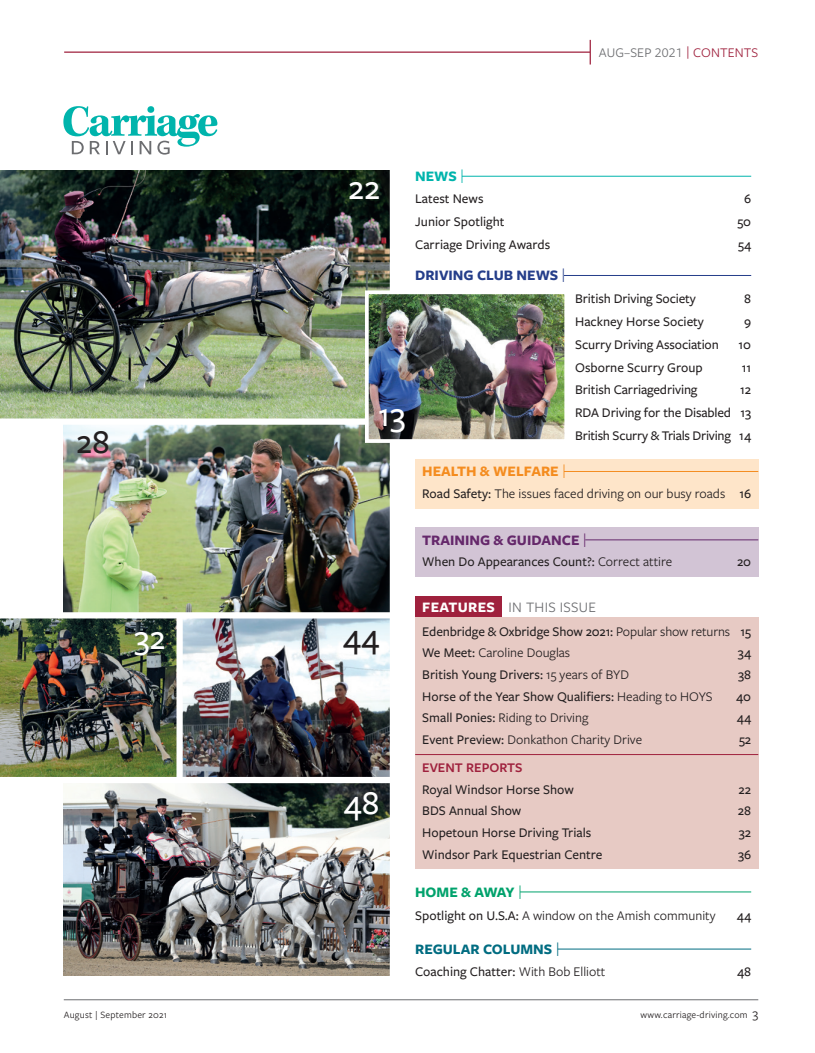
<style>
.page{position:relative;width:815px;height:1053px;background:#fff}
.page>*{position:absolute;margin:0;border:0;box-sizing:border-box;transform-origin:0 0}
.t1{font:500 35px "Freight Sans Pro";color:#fff}
.t2{font:500 35px "Freight Sans Pro";color:#231f20}
.t3{font:15px "Freight Sans Pro";letter-spacing:.02em;color:#6c6d70}
.t4{font:700 15px "Freight Sans Pro";color:#65286b}
.t5{font:700 15px "Freight Sans Pro";color:#253e8a}
.t6{font:700 15px "Freight Sans Pro";color:#f48c1f}
.t7{font:700 15px "Freight Sans Pro";color:#006c81}
.t8{font:700 15px "Freight Sans Pro";letter-spacing:-.025em;color:#00a26c}
.t9{font:700 15px "Freight Sans Pro";color:#00b4ac}
.t10{font:500 13.75px/22.9px "Freight Sans Pro";color:#231f20;text-align:justify}
.t11{font:13.75px "Freight Sans Pro";color:#231f20}
.t12{font:13.75px "Freight Sans Pro";letter-spacing:.01em;color:#6c6d70}
.t13{font:600 13.75px "Freight Sans Pro";color:#9f213d}
.t14{font:10px "Freight Sans Pro";letter-spacing:.02em;color:#231f20}
.s1{color:#9f213d}
.s2{font-weight:400}
.s3{font-weight:500}
.s4{font-weight:700;color:#fff}
.s5{font-size:13.75px}
</style>
<div class="page">
<hr style="left:64px;top:999px;width:694px;height:1px;background:#6c6d70">
<hr style="left:64px;top:51px;width:526px;height:2px;background:#9f213d">
<svg style="left:590px;top:40px;width:1px;height:24px"></svg>
<img style="left:64px;top:783px;width:326px;height:192px">
<img style="left:64px;top:424px;width:326px;height:188px">
<img style="left:0;top:171px;width:390px;height:247px">
<img style="left:183px;top:618px;width:206px;height:158px">
<img style="left:0;top:618px;width:176px;height:158px">
<svg style="left:63px;top:106px;width:154px;height:49px"></svg>
<hr style="left:462px;top:176px;width:289px;height:1px;background:#00b4ac">
<hr style="left:564px;top:275px;width:187px;height:1px;background:#253e8a">
<div style="left:415px;top:459px;width:343px;height:49px;background:#fee5c9"></div>
<hr style="left:564px;top:471px;width:194px;height:1px;background:#f48c1f">
<div style="left:415px;top:527px;width:343px;height:49px;background:#d2c4d5"></div>
<hr style="left:585px;top:539px;width:173px;height:1px;background:#65286b">
<div style="left:415px;top:596px;width:87px;height:23px;background:#9f213d"></div>
<div style="left:415px;top:617px;width:343px;height:252px;background:#e7cac4"></div>
<hr style="left:415px;top:754px;width:343px;height:1px;background:#9f213d">
<hr style="left:520px;top:891px;width:231px;height:1px;background:#00a26c">
<hr style="left:558px;top:948px;width:193px;height:1px;background:#006c81">
<img style="left:370px;top:295px;width:193px;height:143px">
<div style="left:365px;top:290px;width:203px;height:153px;border:4px solid #fff"></div>
<h1 class="t2" style="left:76px;top:418px;width:35px">28</h1>
<h1 class="t1" style="left:134px;top:613px;width:33px">32</h1>
<p class="t12" style="left:599px;top:43px;width:161px">AUG–SEP 2021 <span class="s1">| CONTENTS</span></p>
<h1 class="t1" style="left:348px;top:164px;width:33px">22</h1>
<h1 class="t1" style="left:378px;top:390px;width:29px">13</h1>
<h1 class="t2" style="left:343px;top:612px;width:38px">44</h1>
<h1 class="t1" style="left:343px;top:778px;width:38px">48</h1>
<p class="t9" style="left:415px;top:166px;width:51px">NEWS <span class="s2">|</span></p>
<p class="t10" style="left:415px;top:186px;width:70px">Latest News</p>
<p class="t10" style="left:744px;top:186px;width:9px">6</p>
<p class="t10" style="left:415px;top:209px;width:91px">Junior Spotlight</p>
<p class="t10" style="left:737px;top:209px;width:15px">50</p>
<p class="t10" style="left:415px;top:232px;width:137px">Carriage Driving Awards</p>
<p class="t10" style="left:738px;top:232px;width:15px">54</p>
<p class="t5" style="left:415px;top:265px;width:152px">DRIVING CLUB NEWS <span class="s2">|</span></p>
<p class="t10" style="left:575px;top:287px;width:122px">British Driving Society</p>
<p class="t10" style="left:744px;top:287px;width:8px">8</p>
<p class="t10" style="left:575px;top:310px;width:130px">Hackney Horse Society</p>
<p class="t10" style="left:744px;top:310px;width:9px">9</p>
<p class="t10" style="left:575px;top:332px;width:145px">Scurry Driving Association</p>
<p class="t10" style="left:739px;top:332px;width:14px">10</p>
<p class="t10" style="left:575px;top:355px;width:129px">Osborne Scurry Group</p>
<p class="t10" style="left:742px;top:355px;width:11px">11</p>
<p class="t10" style="left:575px;top:377px;width:124px">British Carriagedriving</p>
<p class="t10" style="left:575px;top:377px;width:177px;text-indent:165px">12<br>RDA Driving for the Disabled 13<br>British Scurry &amp; Trials Driving 14</p>
<p class="t6" style="left:422px;top:461px;width:145px">HEALTH &amp; WELFARE <span class="s2">|</span></p>
<p class="t11" style="left:422px;top:484px;width:330px"><span class="s3">Road Safety:</span> The issues faced driving on our busy roads <span class="s3">16</span></p>
<p class="t4" style="left:422px;top:529px;width:166px">TRAINING &amp; GUIDANCE <span class="s2">|</span></p>
<p class="t10" style="left:422px;top:550px;width:252px">When Do Appearances Count?: <span class="s2">Correct attire</span></p>
<p class="t10" style="left:737px;top:550px;width:16px">20</p>
<p class="t3" style="left:422px;top:597px;width:175px"><span class="s4">FEATURES</span> IN THIS ISSUE</p>
<p class="t10" style="left:422px;top:620px;width:330px;line-height:21.6px">Edenbridge &amp; Oxbridge Show 2021: <span class="s2">Popular show returns</span> 15<br>We Meet: <span class="s2">Caroline Douglas</span></p>
<p class="t10" style="left:738px;top:641px;width:15px">34</p>
<p class="t10" style="left:422px;top:662px;width:208px">British Young Drivers: <span class="s2">15 years of BYD</span></p>
<p class="t10" style="left:738px;top:662px;width:14px">38</p>
<p class="t10" style="left:422px;top:684px;width:292px">Horse of the Year Show Qualifiers: <span class="s2">Heading to HOYS</span></p>
<p class="t10" style="left:736px;top:684px;width:17px">40</p>
<p class="t11" style="left:422px;top:708px;width:168px"><span class="s3">Small Ponies:</span> Riding to Driving</p>
<p class="t10" style="left:737px;top:706px;width:16px">44</p>
<p class="t11" style="left:422px;top:730px;width:221px"><span class="s3">Event Preview:</span> Donkathon Charity Drive</p>
<p class="t10" style="left:739px;top:727px;width:14px">52</p>
<p class="t13" style="left:422px;top:758px;width:102px">EVENT REPORTS</p>
<p class="t10" style="left:422px;top:777px;width:153px">Royal Windsor Horse Show</p>
<p class="t10" style="left:739px;top:777px;width:14px">22</p>
<p class="t10" style="left:422px;top:799px;width:101px">BDS Annual Show</p>
<p class="t10" style="left:738px;top:799px;width:15px">28</p>
<p class="t10" style="left:422px;top:820px;width:171px">Hopetoun Horse Driving Trials</p>
<p class="t10" style="left:739px;top:820px;width:14px">32</p>
<p class="t10" style="left:422px;top:842px;width:182px">Windsor Park Equestrian Centre</p>
<p class="t10" style="left:738px;top:842px;width:15px">36</p>
<p class="t8" style="left:415px;top:881px;width:109px">HOME &amp; AWAY <span class="s2">|</span></p>
<p class="t11" style="left:415px;top:906px;width:302px"><span class="s3">Spotlight on U.S.A:</span> A window on the Amish community</p>
<p class="t10" style="left:737px;top:903px;width:16px">44</p>
<p class="t7" style="left:415px;top:938px;width:146px">REGULAR COLUMNS <span class="s2">|</span></p>
<p class="t10" style="left:415px;top:959px;width:192px">Coaching Chatter: <span class="s2">With Bob Elliott</span></p>
<p class="t10" style="left:737px;top:959px;width:16px">48</p>
<p class="t14" style="left:64px;top:1007px;width:105px">August | September 2021</p>
<p class="t14" style="left:640px;top:1007px;width:119px">www.carriage-driving.com <span class="s5">3</span></p>
</div>
